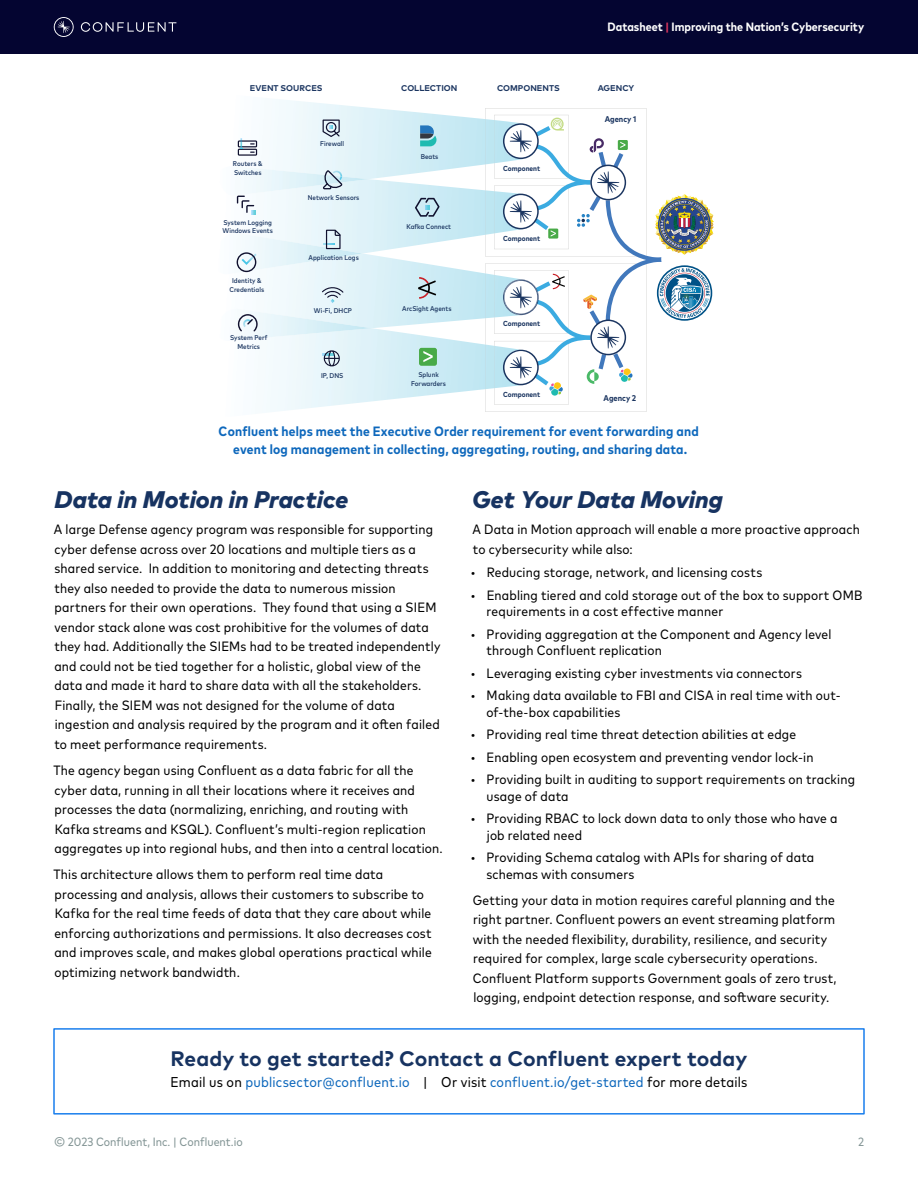
<style>
.page{position:relative;width:918px;height:1188px;background:#fff}
.page>*{position:absolute;margin:0;border:0;box-sizing:border-box;transform-origin:0 0}
.t1{font:italic 800 24px "Mark Pro";letter-spacing:-.005em;color:#173361}
.t2{font:700 21px "Mark Pro";letter-spacing:.005em;color:#173361}
.t3{font:condensed 14.25px "Mark Pro";letter-spacing:.02em;color:#0e68bc}
.t4{font:condensed 13.5px/19.5px "Mark Pro";letter-spacing:.015em;color:#000}
.t5{font:700 condensed 13.5px/18px "Mark Pro";letter-spacing:.015em;color:#0e68bc;text-align:center}
.t6{font:700 condensed 12px "Mark Pro";color:#fff}
.t7{font:condensed 12px "Mark Pro";color:#829494}
.t8{font:700 8.4px "Mark Pro";color:#1b3560}
.t9{font:700 condensed 8.4px "Mark Pro";color:#1b3560}
.t10{font:700 condensed 7.35px "Mark Pro";color:#1b3560}
.t11{font:500 condensed 6.9px/8.9px "Mark Pro";color:#1b3560;text-align:center}
.s1{color:#d8365d}
.s2{color:#000}
</style>
<div class="page">
<div style="left:0;top:0;width:918px;height:54px;background:#040531"></div>
<svg style="left:81px;top:22px;width:95px;height:10px"></svg>
<svg style="left:54px;top:17px;width:20px;height:20px"></svg>
<img style="left:236px;top:174px;width:249px;height:80px">
<img style="left:223px;top:166px;width:146px;height:30px">
<img style="left:220px;top:233px;width:143px;height:41px">
<svg style="left:323px;top:230px;width:18px;height:19px"></svg>
<svg style="left:415px;top:198px;width:25px;height:19px"></svg>
<div style="left:419px;top:348px;width:18px;height:18px;background:#49aa48;border-radius:2px"></div>
<svg style="left:423px;top:351px;width:10px;height:11px"></svg>
<svg style="left:420px;top:125px;width:17px;height:21px"></svg>
<svg style="left:418px;top:277px;width:18px;height:22px"></svg>
<svg style="left:238px;top:314px;width:20px;height:18px"></svg>
<svg style="left:322px;top:286px;width:21px;height:17px"></svg>
<svg style="left:323px;top:350px;width:17px;height:16px"></svg>
<svg style="left:238px;top:138px;width:19px;height:18px"></svg>
<svg style="left:237px;top:196px;width:18px;height:18px"></svg>
<svg style="left:323px;top:120px;width:17px;height:17px"></svg>
<svg style="left:237px;top:252px;width:19px;height:20px"></svg>
<svg style="left:485px;top:108px;width:229px;height:304px"></svg>
<svg style="left:322px;top:170px;width:20px;height:19px"></svg>
<div style="left:53px;top:1028px;width:812px;height:87px;border:2px solid #197eed"></div>
<p class="t6" style="left:608px;top:17px;width:258px">Datasheet <span class="s1">|</span> Improving the Nation’s Cybersecurity</p>
<p class="t8" style="left:250px;top:82px;width:74px">EVENT SOURCES</p>
<p class="t8" style="left:401px;top:82px;width:58px">COLLECTION</p>
<p class="t8" style="left:497px;top:82px;width:64px">COMPONENTS</p>
<p class="t8" style="left:598px;top:82px;width:38px">AGENCY</p>
<p class="t11" style="left:233px;top:159px;width:31px;text-align:left">Routers &amp;<br>Switches</p>
<p class="t11" style="left:223px;top:217px;width:52px;text-align:left">System Logging<br>Windows Events</p>
<p class="t11" style="left:230px;top:276px;width:36px">Identity &amp;<br>Credentials</p>
<p class="t11" style="left:230px;top:333px;width:39px">System Perf<br>Metrics</p>
<p class="t11" style="left:320px;top:138px;width:25px">Firewall</p>
<p class="t11" style="left:308px;top:193px;width:53px">Network Sensors</p>
<p class="t11" style="left:309px;top:253px;width:52px">Application Logs</p>
<p class="t11" style="left:314px;top:306px;width:40px">Wi-Fi, DHCP</p>
<p class="t11" style="left:321px;top:370px;width:24px">IP, DNS</p>
<p class="t11" style="left:421px;top:152px;width:19px">Beats</p>
<p class="t11" style="left:407px;top:221px;width:46px">Kafka Connect</p>
<p class="t11" style="left:402px;top:303px;width:51px">ArcSight Agents</p>
<p class="t11" style="left:411px;top:370px;width:36px">Splunk<br>Forwarders</p>
<p class="t10" style="left:503px;top:163px;width:38px">Component</p>
<p class="t10" style="left:503px;top:233px;width:38px">Component</p>
<p class="t10" style="left:503px;top:318px;width:38px">Component</p>
<p class="t10" style="left:503px;top:389px;width:38px">Component</p>
<p class="t9" style="left:605px;top:113px;width:33px">Agency 1</p>
<p class="t9" style="left:604px;top:392px;width:34px">Agency 2</p>
<p class="t5" style="left:219px;top:421px;width:482px">Confluent helps meet the Executive Order requirement for event forwarding and event log management in collecting, aggregating, routing, and sharing data.</p>
<h1 class="t1" style="left:55px;top:481px;width:295px">Data in Motion in Practice</h1>
<p class="t4" style="left:54px;top:519px;width:388px">A large Defense agency program was responsible for supporting cyber defense across over 20 locations and multiple tiers as a shared service. In addition to monitoring and detecting threats they also needed to provide the data to numerous mission partners for their own operations. They found that using a SIEM vendor stack alone was cost prohibitive for the volumes of data they had. Additionally the SIEMs had to be treated independently and could not be tied together for a holistic, global view of the data and made it hard to share data with all the stakeholders.<br>Finally, the SIEM was not designed for the volume of data ingestion and analysis required by the program and it often failed to meet performance requirements.</p>
<p class="t4" style="left:53px;top:760px;width:391px">The agency began using Confluent as a data fabric for all the cyber data, running in all their locations where it receives and processes the data (normalizing, enriching, and routing with Kafka streams and KSQL). Confluent’s multi-region replication aggregates up into regional hubs, and then into a central location.</p>
<p class="t4" style="left:53px;top:864px;width:380px">This architecture allows them to perform real time data processing and analysis, allows their customers to subscribe to Kafka for the real time feeds of data that they care about while enforcing authorizations and permissions. It also decreases cost and improves scale, and makes global operations practical while optimizing network bandwidth.</p>
<h1 class="t1" style="left:472px;top:481px;width:252px">Get Your Data Moving</h1>
<p class="t4" style="left:472px;top:519px;width:389px">A Data in Motion approach will enable a more proactive approach to cybersecurity while also:</p>
<p class="t4" style="left:471px;top:562px;width:293px">• Reducing storage, network, and licensing costs</p>
<p class="t4" style="left:487px;top:586px;width:377px;line-height:16.5px;text-indent:-16px">• Enabling tiered and cold storage out of the box to support OMB requirements in a cost effective manner</p>
<p class="t4" style="left:486px;top:625px;width:347px;line-height:16.5px;text-indent:-16px">• Providing aggregation at the Component and Agency level through Confluent replication</p>
<p class="t4" style="left:471px;top:662px;width:333px">• Leveraging existing cyber investments via connectors</p>
<p class="t4" style="left:486px;top:686px;width:356px;line-height:16.5px;text-indent:-16px">• Making data available to FBI and CISA in real time with out&shy;of-the-box capabilities</p>
<p class="t4" style="left:471px;top:724px;width:327px">• Providing real time threat detection abilities at edge</p>
<p class="t4" style="left:471px;top:746px;width:344px">• Enabling open ecosystem and preventing vendor lock-in</p>
<p class="t4" style="left:487px;top:770px;width:370px;line-height:16.5px;text-indent:-16px">• Providing built in auditing to support requirements on tracking usage of data</p>
<p class="t4" style="left:487px;top:809px;width:352px;line-height:16.5px;text-indent:-16px">• Providing RBAC to lock down data to only those who have a job related need</p>
<p class="t4" style="left:486px;top:848px;width:329px;line-height:16.5px;text-indent:-16px">• Providing Schema catalog with APIs for sharing of data schemas with consumers</p>
<p class="t4" style="left:473px;top:889px;width:365px">Getting your data in motion requires careful planning and the right partner. Confluent powers an event streaming platform with the needed flexibility, durability, resilience, and security required for complex, large scale cybersecurity operations.<br>Confluent Platform supports Government goals of zero trust, logging, endpoint detection response, and software security.</p>
<h2 class="t2" style="left:171px;top:1043px;width:578px">Ready to get started? Contact a Confluent expert today</h2>
<p class="t3" style="left:171px;top:1072px;width:578px"><span class="s2">Email us on</span> publicsector@confluent.io <span class="s2">| Or visit</span> confluent.io/get-started <span class="s2">for more details</span></p>
<p class="t7" style="left:54px;top:1133px;width:190px">© 2023 Confluent, Inc. | Confluent.io</p>
<p class="t7" style="left:858px;top:1133px;width:7px">2</p>
</div>
